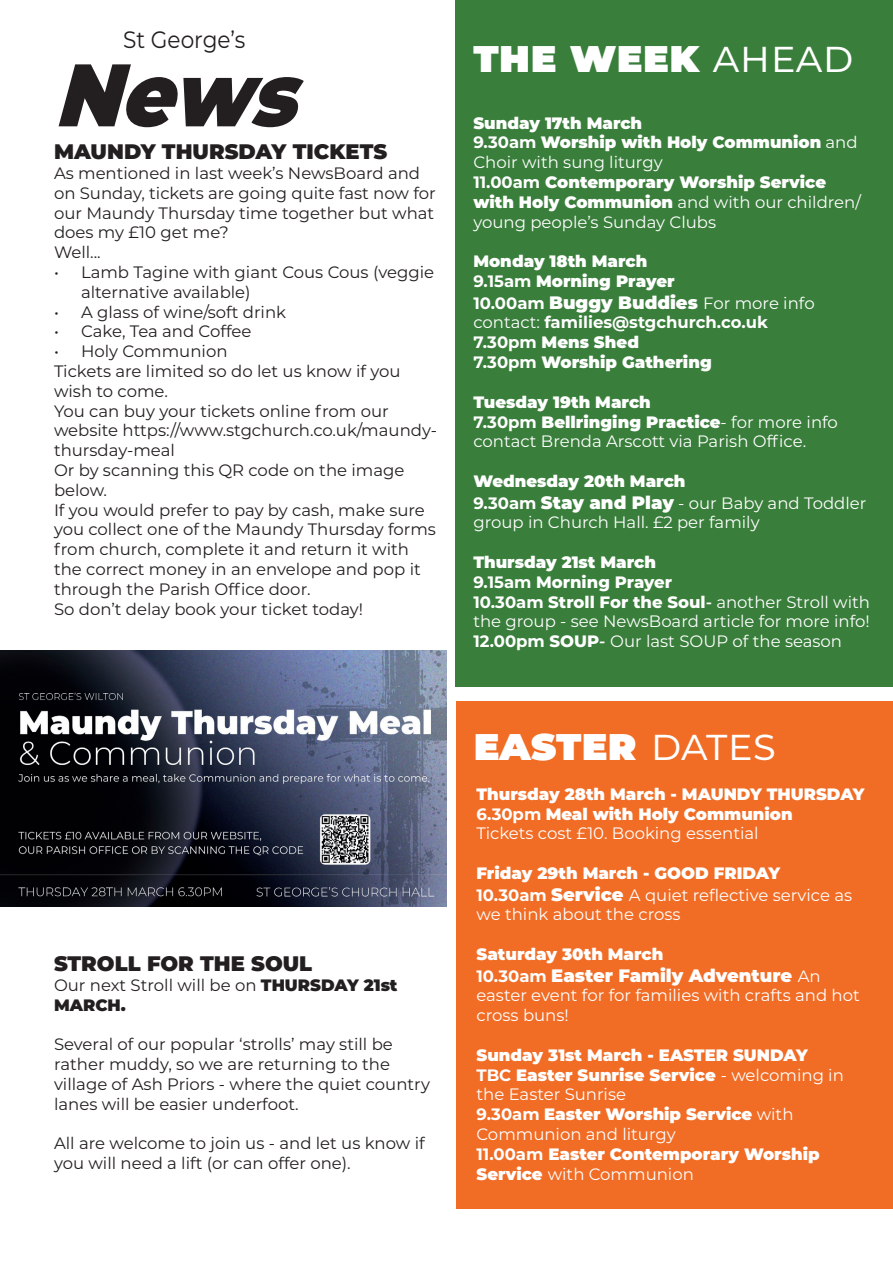
<style>
.page{position:relative;width:893px;height:1263px;background:#fff}
.page>*{position:absolute;margin:0;border:0;box-sizing:border-box;transform-origin:0 0}
.t1{font:italic 900 88.5px "Montserrat";color:#231f20;scale:.91 1}
.t2{font:900 44.55px "Montserrat";color:#fff}
.t3{font:23.7px "Montserrat";color:#231f20;scale:.91 1}
.t4{font:900 21px "Montserrat";color:#231f20}
.t5{font:900 18px "Montserrat";color:#fff}
.t6{font:16.5px/19.8px "Montserrat";color:#231f20}
.t7{font:900 16.5px/19.8px "Montserrat";color:#fff}
.t8{font:16.5px/19.8px "Montserrat";color:#fff}
.t9{font:700 16.5px/19.8px "Montserrat";color:#fff}
.s1{font-weight:900}
.s2{font-weight:400}
.s3{font-weight:700}
.s4{font-weight:700;font-size:16.5px}
.s5{font-weight:400;font-size:16.5px}
.s6{font-size:18px}
.s7{font-weight:800}
.s8{font-weight:600}
</style>
<div class="page">
<div style="left:455px;top:0;width:438px;height:687px;background:#397e3b"></div>
<div style="left:456px;top:702px;width:437px;height:507px;background:#f16c25"></div>
<img style="left:0;top:650px;width:446px;height:256px">
<h3 class="t3" style="left:123px;top:23px;width:136px">St George’s</h3>
<h1 class="t1" style="left:54px;top:28px;width:302px">News</h1>
<p class="t4" style="left:54px;top:136px;width:335px">MAUNDY THURSDAY TICKETS</p>
<p class="t6" style="left:54px;top:163px;width:383px">As mentioned in last week’s NewsBoard and on Sunday, tickets are going quite fast now for our Maundy Thursday time together but what does my £10 get me?<br>Well...</p>
<p class="t6" style="left:81px;top:262px;width:355px;text-indent:-27px">• Lamb Tagine with giant Cous Cous (veggie alternative available)</p>
<p class="t6" style="left:54px;top:301px;width:234px">• A glass of wine/soft drink</p>
<p class="t6" style="left:54px;top:321px;width:199px">• Cake, Tea and Coffee</p>
<p class="t6" style="left:54px;top:341px;width:385px">• Holy Communion<br>Tickets are limited so do let us know if you wish to come.<br>You can buy your tickets online from our website https://www.stgchurch.co.uk/maundy&shy;thursday-meal<br>Or by scanning this QR code on the image below.<br>If you would prefer to pay by cash, make sure you collect one of the Maundy Thursday forms from church, complete it and return it with the correct money in an envelope and pop it through the Parish Office door.<br>So don’t delay book your ticket today!</p>
<p class="t4" style="left:54px;top:948px;width:258px">STROLL FOR THE SOUL</p>
<p class="t6" style="left:54px;top:974px;width:345px">Our next Stroll will be on <span class="s1">THURSDAY 21st<br>MARCH.</span></p>
<p class="t6" style="left:54px;top:1034px;width:378px">Several of our popular ‘strolls’ may still be rather muddy, so we are returning to the village of Ash Priors - where the quiet country lanes will be easier underfoot.</p>
<p class="t6" style="left:54px;top:1133px;width:372px">All are welcome to join us - and let us know if you will need a lift (or can offer one).</p>
<h2 class="t2" style="left:473px;top:23px;width:382px">the week <span class="s2">Ahead</span></h2>
<p class="t7" style="left:473px;top:112px;width:389px">Sunday 17th March<br><span class="s3">9.30am</span> Worship with Holy Communion <span class="s2">and<br>Choir with sung liturgy<br></span><span class="s3">11.00am</span> Contemporary Worship Service with Holy Communion <span class="s2">and with our children/ young people’s Sunday Clubs</span></p>
<p class="t7" style="left:473px;top:250px;width:203px">Monday 18th March<br><span class="s3">9.15am</span> Morning Prayer</p>
<p class="t5" style="left:473px;top:289px;width:343px"><span class="s4">10.00am</span> Buggy Buddies <span class="s5">For more info</span></p>
<p class="t9" style="left:473px;top:312px;width:296px"><span class="s2">contact:</span> families@stgchurch.co.uk<br>7.30pm <span class="s1">Mens Shed<br></span>7.30pm <span class="s1">Worship Gathering</span></p>
<p class="t8" style="left:473px;top:391px;width:366px"><span class="s1">Tuesday 19th March<br></span><span class="s3">7.30pm</span> <span class="s1">Bellringing Practice</span>- for more info contact Brenda Arscott via Parish Office.</p>
<p class="t7" style="left:473px;top:469px;width:395px;line-height:21.6px">Wednesday 20th March<br><span class="s3">9.30am</span> <span class="s6">Stay and Play</span> <span class="s2">- our Baby and Toddler</span></p>
<p class="t8" style="left:473px;top:512px;width:288px">group in Church Hall. £2 per family</p>
<p class="t8" style="left:473px;top:552px;width:398px"><span class="s1">Thursday 21st March<br></span><span class="s3">9.15am</span> <span class="s7">Morning Prayer<br></span><span class="s3">10.30am</span> <span class="s7">Stroll For the Soul</span><span class="s8">-</span> another Stroll with the group - see NewsBoard article for more info!<br><span class="s3">12.00pm</span> <span class="s7">SOUP</span><span class="s8">-</span> Our last SOUP of the season</p>
<h2 class="t2" style="left:473px;top:711px;width:304px">EASTE R <span class="s2">DATES</span></h2>
<p class="t7" style="left:476px;top:783px;width:390px">Thursday 28th March - MAUNDY THURSDAY<br><span class="s3">6.30pm</span> Meal with Holy Communion<br><span class="s2">Tickets cost £10. Booking essential</span></p>
<p class="t7" style="left:476px;top:861px;width:377px;line-height:21.6px">Friday 29th March - GOOD FRIDAY<br><span class="s3">10.30am</span> <span class="s6">Service</span> <span class="s2">A quiet reflective service as</span></p>
<p class="t8" style="left:476px;top:904px;width:206px">we think about the cross</p>
<p class="t7" style="left:476px;top:943px;width:188px">Saturday 30th March</p>
<p class="t5" style="left:476px;top:962px;width:346px"><span class="s4">10.30am</span> Easter Family Adventure <span class="s5">An</span></p>
<p class="t8" style="left:476px;top:985px;width:385px">easter event for for families with crafts and hot cross buns!</p>
<p class="t7" style="left:476px;top:1044px;width:369px">Sunday 31st March - EASTER SUNDAY<br><span class="s3">TBC</span> Easter Sunrise Service <span class="s2">- welcoming in the Easter Sunrise<br></span><span class="s3">9.30am</span> Easter Worship Service <span class="s2">with<br>Communion and liturgy<br></span><span class="s3">11.00am</span> Easter Contemporary Worship<br>Service <span class="s2">with Communion</span></p>
</div>
